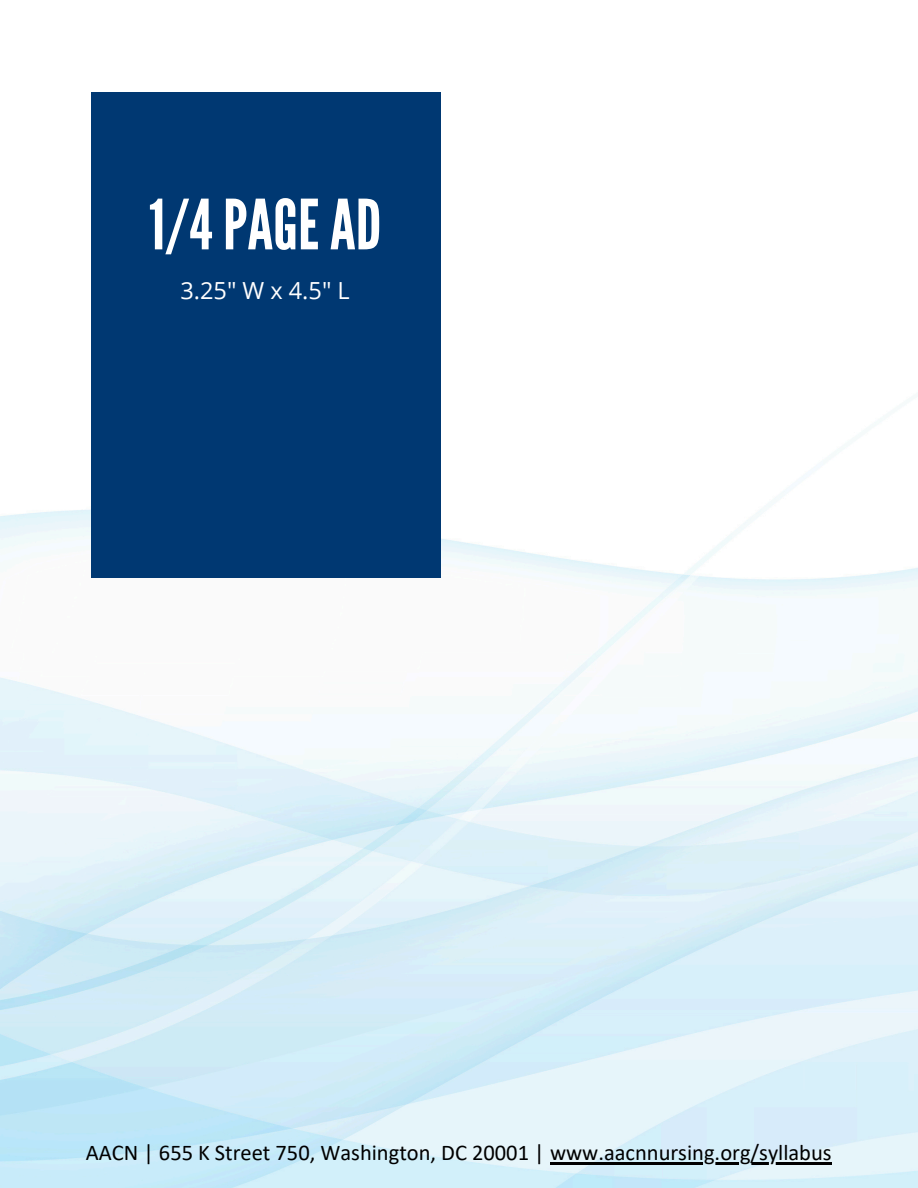
<style>
.page{position:relative;width:918px;height:1188px;background:#fff}
.page>*{position:absolute;margin:0;border:0;box-sizing:border-box;transform-origin:0 0}
.t1{font:69px "League Gothic";color:#fff}
.t2{font:23.55px "Open Sans";color:#fff}
.t3{font:22.5px "Calibri";color:#000}
</style>
<div class="page">
<img style="left:0;top:92px;width:918px;height:1096px">
<div style="left:92px;top:92px;width:349px;height:485px;background:#003872"></div>
<hr style="left:550px;top:1162px;width:282px;height:3px;background:#000">
<p class="t1" style="left:149px;top:185px;width:234px">1/4PAGEAD</p>
<p class="t2" style="left:181px;top:274px;width:171px">3.25" W x 4.5" L</p>
<h1 class="t3" style="left:86px;top:1143px;width:747px">AACN | 655 K Street 750, Washington, DC 20001 | www.aacnnursing.org/syllabus</h1>
</div>
